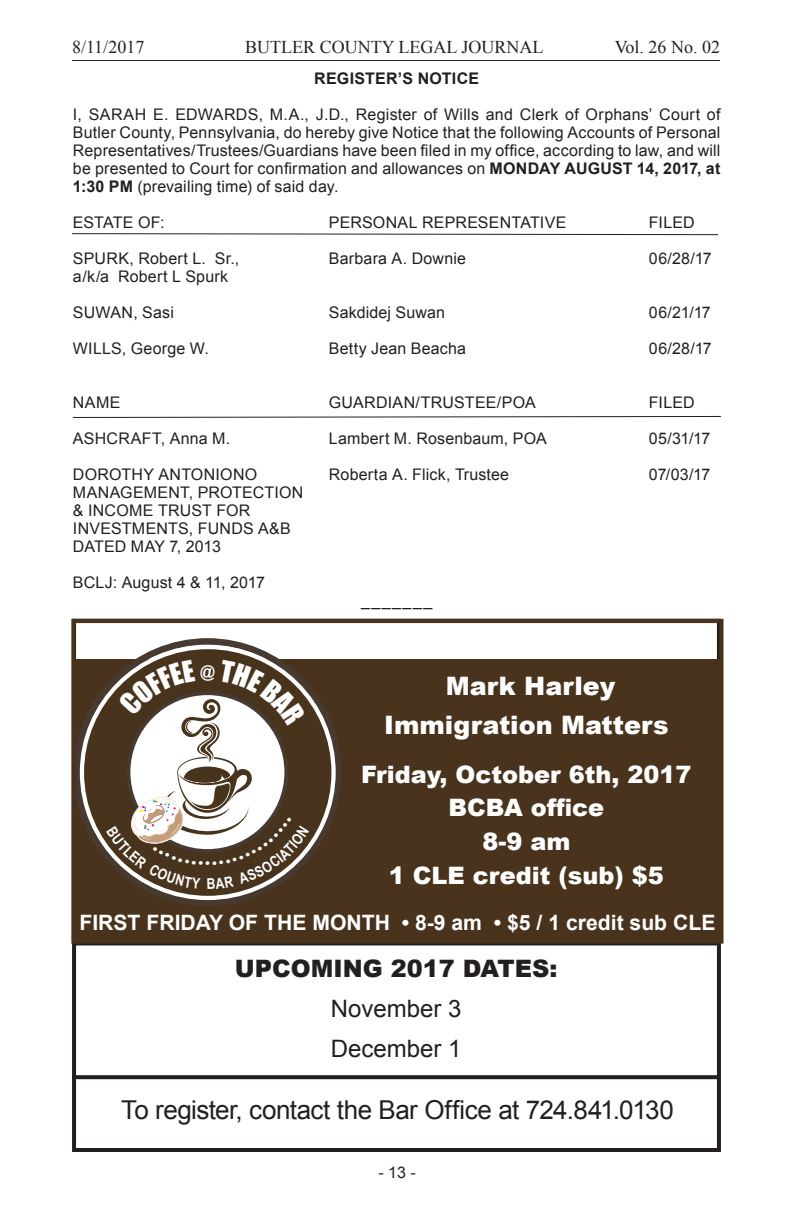
<style>
.page{position:relative;width:792px;height:1224px;background:#fff}
.page>*{position:absolute;margin:0;border:0;box-sizing:border-box;transform-origin:0 0}
.Body_USE{font:26px "Arial";letter-spacing:-.02em;color:#231f20}
.t1{font:900 25.4px "Arial";color:#fff}
.t2{font:900 24px "Arial";color:#fff}
.t3{font:900 24px "Arial";color:#231f20}
.t4{font:24px "Arial";color:#231f20}
.t5{font:700 21.2px "Arial";color:#fff}
.t6{font:18px "Times New Roman";color:#231f20}
.Body_USE-2{font:16px/18px "Arial";letter-spacing:.01em;color:#231f20;text-align:justify}
.t7{font:700 16px "Arial";letter-spacing:.015em;color:#231f20}
.s1{font-weight:700}
</style>
<div class="page">
<hr style="left:72px;top:60px;width:648px;height:1px;background:#231f20">
<svg style="left:72px;top:233px;width:646px;height:3px"></svg>
<svg style="left:72px;top:415px;width:649px;height:3px"></svg>
<hr style="left:74px;top:941px;width:646px;height:4px;background:#231f20">
<svg style="left:72px;top:1075px;width:646px;height:4px;background:#2d292a"></svg>
<div style="left:73px;top:660px;width:650px;height:282px;background:#49331c"></div>
<svg style="left:76px;top:638px;width:265px;height:268px"></svg>
<div style="left:71px;top:619px;width:653px;height:325px;border:4px solid #49331c"></div>
<svg style="left:106px;top:659px;width:203px;height:230px"></svg>
<p class="t6" style="left:72px;top:35px;width:74px">8/11/2017</p>
<p class="t6" style="left:245px;top:35px;width:300px">BUTLER COUNTY LEGAL JOURNAL</p>
<p class="t6" style="left:615px;top:35px;width:107px">Vol. 26 No. 02</p>
<p class="t7" style="left:314px;top:67px;width:166px">REGISTER’S NOTICE</p>
<p class="Body_USE-2" style="left:73px;top:105px;width:649px">I, SARAH E. EDWARDS, M.A., J.D., Register of Wills and Clerk of Orphans’ Court of Butler County, Pennsylvania, do hereby give Notice that the following Accounts of Personal Representatives/Trustees/Guardians have been filed in my office, according to law, and will be presented to Court for confirmation and allowances on <span class="s1">MONDAY AUGUST 14, 2017, at 1:30 PM</span> (prevailing time) of said day.</p>
<p class="Body_USE-2" style="left:73px;top:213px;width:93px">ESTATE OF:</p>
<p class="Body_USE-2" style="left:329px;top:213px;width:239px">PERSONAL REPRESENTATIVE</p>
<p class="Body_USE-2" style="left:649px;top:213px;width:47px">FILED</p>
<p class="Body_USE-2" style="left:73px;top:249px;width:168px">SPURK, Robert L. Sr.,</p>
<p class="Body_USE-2" style="left:329px;top:249px;width:139px">Barbara A. Downie</p>
<p class="Body_USE-2" style="left:649px;top:249px;width:64px">06/28/17</p>
<p class="Body_USE-2" style="left:73px;top:267px;width:157px">a/k/a Robert L Spurk</p>
<p class="Body_USE-2" style="left:73px;top:303px;width:102px">SUWAN, Sasi</p>
<p class="Body_USE-2" style="left:329px;top:303px;width:118px">Sakdidej Suwan</p>
<p class="Body_USE-2" style="left:649px;top:303px;width:63px">06/21/17</p>
<p class="Body_USE-2" style="left:73px;top:339px;width:137px">WILLS, George W.</p>
<p class="Body_USE-2" style="left:329px;top:339px;width:139px">Betty Jean Beacha</p>
<p class="Body_USE-2" style="left:649px;top:339px;width:64px">06/28/17</p>
<p class="Body_USE-2" style="left:73px;top:393px;width:49px">NAME</p>
<p class="Body_USE-2" style="left:329px;top:393px;width:208px">GUARDIAN/TRUSTEE/POA</p>
<p class="Body_USE-2" style="left:649px;top:393px;width:47px">FILED</p>
<p class="Body_USE-2" style="left:73px;top:429px;width:159px">ASHCRAFT, Anna M.</p>
<p class="Body_USE-2" style="left:329px;top:429px;width:219px">Lambert M. Rosenbaum, POA</p>
<p class="Body_USE-2" style="left:649px;top:429px;width:63px">05/31/17</p>
<p class="Body_USE-2" style="left:73px;top:465px;width:186px">DOROTHY ANTONIONO</p>
<p class="Body_USE-2" style="left:329px;top:465px;width:182px">Roberta A. Flick, Trustee</p>
<p class="Body_USE-2" style="left:649px;top:465px;width:63px">07/03/17</p>
<p class="Body_USE-2" style="left:73px;top:483px;width:232px">MANAGEMENT, PROTECTION</p>
<p class="Body_USE-2" style="left:73px;top:501px;width:179px">&amp; INCOME TRUST FOR</p>
<p class="Body_USE-2" style="left:73px;top:519px;width:219px">INVESTMENTS, FUNDS A&amp;B</p>
<p class="Body_USE-2" style="left:73px;top:537px;width:149px">DATED MAY 7, 2013</p>
<p class="Body_USE-2" style="left:73px;top:573px;width:194px">BCLJ: August 4 &amp; 11, 2017</p>
<p class="Body_USE-2" style="left:361px;top:591px;width:73px">_______</p>
<p class="t1" style="left:446px;top:667px;width:171px">Mark Harley</p>
<p class="t1" style="left:384px;top:706px;width:286px">Immigration Matters</p>
<p class="t2" style="left:361px;top:757px;width:332px">Friday, October 6th, 2017</p>
<p class="t2" style="left:449px;top:790px;width:157px">BCBA office</p>
<p class="t2" style="left:482px;top:824px;width:90px">8-9 am</p>
<p class="t2" style="left:389px;top:858px;width:277px">1 CLE credit (sub) $5</p>
<p class="t5" style="left:79px;top:908px;width:638px">FIRST FRIDAY OF THE MONTH • 8-9 am • $5 / 1 credit sub CLE</p>
<p class="t3" style="left:235px;top:951px;width:324px">UPCOMING 2017 DATES:</p>
<p class="t4" style="left:331px;top:993px;width:132px">November 3</p>
<p class="t4" style="left:331px;top:1033px;width:132px">December 1</p>
<p class="Body_USE" style="left:121px;top:1092px;width:554px">To register, contact the Bar Office at 724.841.0130</p>
<p class="Body_USE-2" style="left:379px;top:1163px;width:39px">- 13 -</p>
</div>
